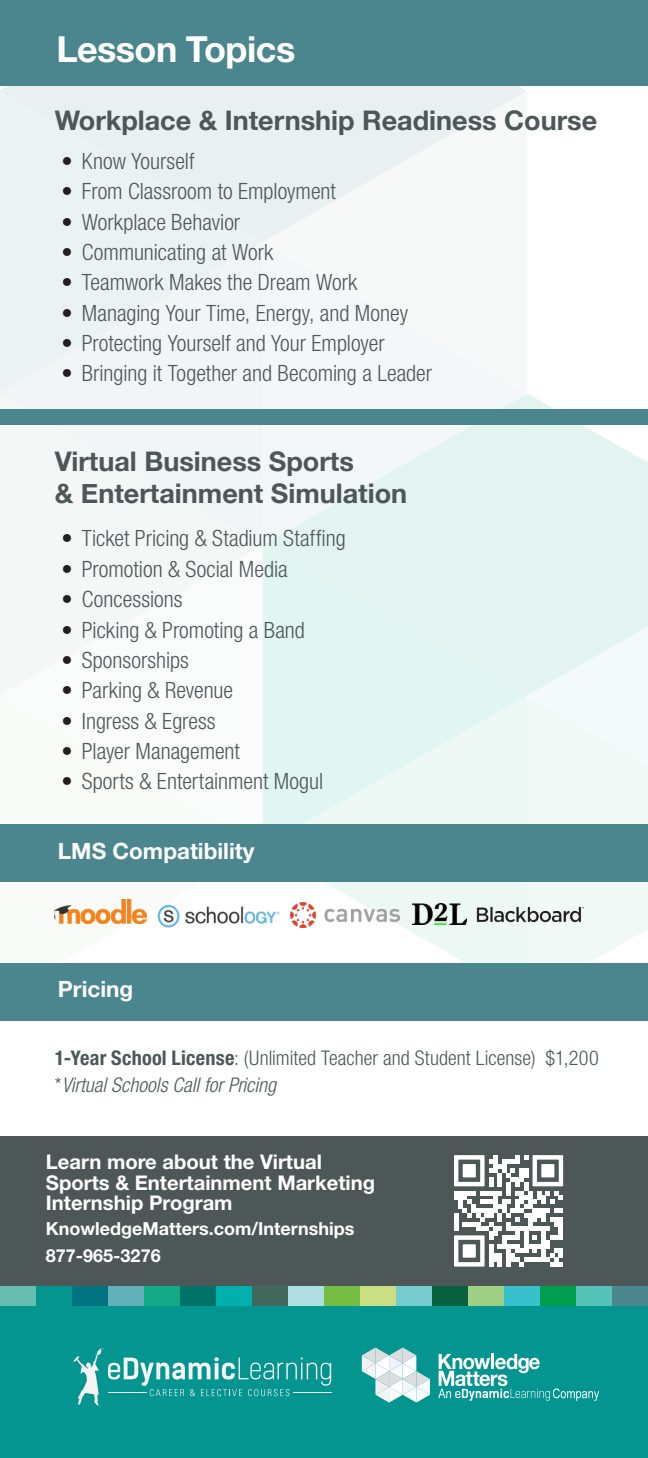
<style>
.page{position:relative;width:648px;height:1458px;background:#fff}
.page>*{position:absolute;margin:0;border:0;box-sizing:border-box;transform-origin:0 0}
.t1{font:700 36px "Helvetica Neue LT Std";letter-spacing:-.015em;color:#fff}
.t2{font:700 27px "Helvetica Neue";color:#4d5757}
.t3{font:300 condensed 22.5px "Helvetica Neue LT Std";color:#4e5858}
.Features{font:700 22.5px "Helvetica Neue LT Std";color:#fff}
.t4{font:300 condensed 20.25px/27px "Helvetica Neue LT Std";letter-spacing:.005em;color:#4e5858}
.Features-2{font:700 20.25px/20.2px "Helvetica Neue LT Std";color:#fff}
.Features-3{font:700 18px "Helvetica Neue LT Std";color:#fff}
.s1{color:#231f20}
.s2{font-weight:700}
.s3{font-style:italic}
</style>
<div class="page">
<div style="left:0;top:242px;width:263px;height:152px;background:#f1f5f6"></div>
<div style="left:0;top:86px;width:263px;height:156px;background:#e9f0f1"></div>
<svg style="left:263px;top:86px;width:263px;height:5px"></svg>
<svg style="left:263px;top:91px;width:264px;height:303px;fill:#f6f8f9"></svg>
<div style="left:0;top:394px;width:263px;height:151px;background:#f3f7f5"></div>
<div style="left:0;top:545px;width:261px;height:149px;background:#f3f7f5"></div>
<svg style="left:263px;top:696px;width:264px;height:267px"></svg>
<svg style="left:263px;top:394px;width:264px;height:302px;fill:#e3f4f0"></svg>
<svg style="left:527px;top:394px;width:121px;height:569px"></svg>
<div style="left:0;top:0;width:648px;height:86px;background:#4b868e"></div>
<div style="left:0;top:410px;width:648px;height:15px;background:#4b868e"></div>
<div style="left:0;top:824px;width:648px;height:58px;background:#4b868e"></div>
<div style="left:0;top:963px;width:648px;height:58px;background:#4b868e"></div>
<div style="left:0;top:1284px;width:648px;height:174px;background:#049590"></div>
<div style="left:0;top:1284px;width:36px;height:22px;background:#66bdb0"></div>
<div style="left:324px;top:1284px;width:36px;height:22px;background:#75bd43"></div>
<div style="left:360px;top:1284px;width:36px;height:22px;background:#cade82"></div>
<div style="left:180px;top:1284px;width:36px;height:22px;background:#007267"></div>
<div style="left:504px;top:1284px;width:36px;height:22px;background:#38c1cc"></div>
<div style="left:72px;top:1284px;width:36px;height:22px;background:#007381"></div>
<div style="left:396px;top:1284px;width:36px;height:22px;background:#75cbcd"></div>
<div style="left:216px;top:1284px;width:36px;height:22px;background:#00b0ad"></div>
<div style="left:540px;top:1284px;width:36px;height:22px;background:#009d4e"></div>
<div style="left:108px;top:1284px;width:36px;height:22px;background:#61b0ba"></div>
<div style="left:432px;top:1284px;width:36px;height:22px;background:#076141"></div>
<div style="left:252px;top:1284px;width:36px;height:22px;background:#41685b"></div>
<div style="left:576px;top:1284px;width:36px;height:22px;background:#55c2b7"></div>
<div style="left:144px;top:1284px;width:36px;height:22px;background:#14aa87"></div>
<div style="left:468px;top:1284px;width:36px;height:22px;background:#a0d083"></div>
<div style="left:288px;top:1284px;width:36px;height:22px;background:#aedee0"></div>
<div style="left:612px;top:1284px;width:36px;height:22px;background:#4b868e"></div>
<svg style="left:73px;top:1348px;width:258px;height:58px"></svg>
<hr style="left:108px;top:1392px;width:38px;height:1px;background:#f5f5f6">
<hr style="left:293px;top:1392px;width:38px;height:1px;background:#f5f5f6">
<svg style="left:362px;top:1348px;width:68px;height:55px"></svg>
<svg style="left:438px;top:1354px;width:161px;height:47px"></svg>
<img style="left:475px;top:906px;width:110px;height:17px">
<img style="left:291px;top:902px;width:108px;height:26px">
<img style="left:55px;top:900px;width:92px;height:23px">
<img style="left:157px;top:903px;width:124px;height:25px">
<img style="left:413px;top:903px;width:53px;height:22px">
<div style="left:0;top:1136px;width:648px;height:150px;background:#4e5758"></div>
<svg style="left:454px;top:1155px;width:109px;height:112px"></svg>
<p class="t1" style="left:56px;top:27px;width:240px">Lesson Topics</p>
<p class="t2" style="left:55px;top:99px;width:544px">Workplace &amp; Internship Readiness Course</p>
<p class="t3" style="left:62px;top:148px;width:134px"><span class="s1">•</span> Know Yourself</p>
<p class="t3" style="left:62px;top:178px;width:276px"><span class="s1">•</span> From Classroom to Employment</p>
<p class="t3" style="left:62px;top:209px;width:180px"><span class="s1">•</span> Workplace Behavior</p>
<p class="t3" style="left:62px;top:239px;width:213px"><span class="s1">•</span> Communicating at Work</p>
<p class="t3" style="left:62px;top:269px;width:297px"><span class="s1">•</span> Teamwork Makes the Dream Work</p>
<p class="t3" style="left:62px;top:300px;width:348px"><span class="s1">•</span> Managing Your Time, Energy, and Money</p>
<p class="t3" style="left:62px;top:330px;width:325px"><span class="s1">•</span> Protecting Yourself and Your Employer</p>
<p class="t3" style="left:62px;top:361px;width:372px"><span class="s1">•</span> Bringing it Together and Becoming a Leader</p>
<p class="t2" style="left:55px;top:440px;width:300px">Virtual Business Sports</p>
<p class="t2" style="left:55px;top:472px;width:354px">&amp; Entertainment Simulation</p>
<p class="t3" style="left:62px;top:526px;width:286px"><span class="s1">•</span> Ticket Pricing &amp; Stadium Staffing</p>
<p class="t3" style="left:62px;top:556px;width:228px"><span class="s1">•</span> Promotion &amp; Social Media</p>
<p class="t3" style="left:62px;top:586px;width:122px"><span class="s1">•</span> Concessions</p>
<p class="t3" style="left:62px;top:617px;width:245px"><span class="s1">•</span> Picking &amp; Promoting a Band</p>
<p class="t3" style="left:62px;top:647px;width:129px"><span class="s1">•</span> Sponsorships</p>
<p class="t3" style="left:62px;top:677px;width:173px"><span class="s1">•</span> Parking &amp; Revenue</p>
<p class="t3" style="left:62px;top:708px;width:156px"><span class="s1">•</span> Ingress &amp; Egress</p>
<p class="t3" style="left:62px;top:738px;width:180px"><span class="s1">•</span> Player Management</p>
<p class="t3" style="left:62px;top:769px;width:263px"><span class="s1">•</span> Sports &amp; Entertainment Mogul</p>
<p class="Features" style="left:58px;top:837px;width:198px">LMS Compatibility</p>
<p class="Features" style="left:58px;top:975px;width:77px">Pricing</p>
<p class="t4" style="left:55px;top:1044px;width:545px"><span class="s2">1-Year School License</span>: (Unlimited Teacher and Student License) $1,200 *<span class="s3">Virtual Schools Call for Pricing</span></p>
<p class="Features-2" style="left:46px;top:1152px;width:331px">Learn more about the Virtual<br>Sports &amp; Entertainment Marketing<br>Internship Program</p>
<p class="Features-3" style="left:46px;top:1218px;width:310px">KnowledgeMatters.com/Internships</p>
<p class="Features-3" style="left:46px;top:1244px;width:116px">877-965-3276</p>
</div>
